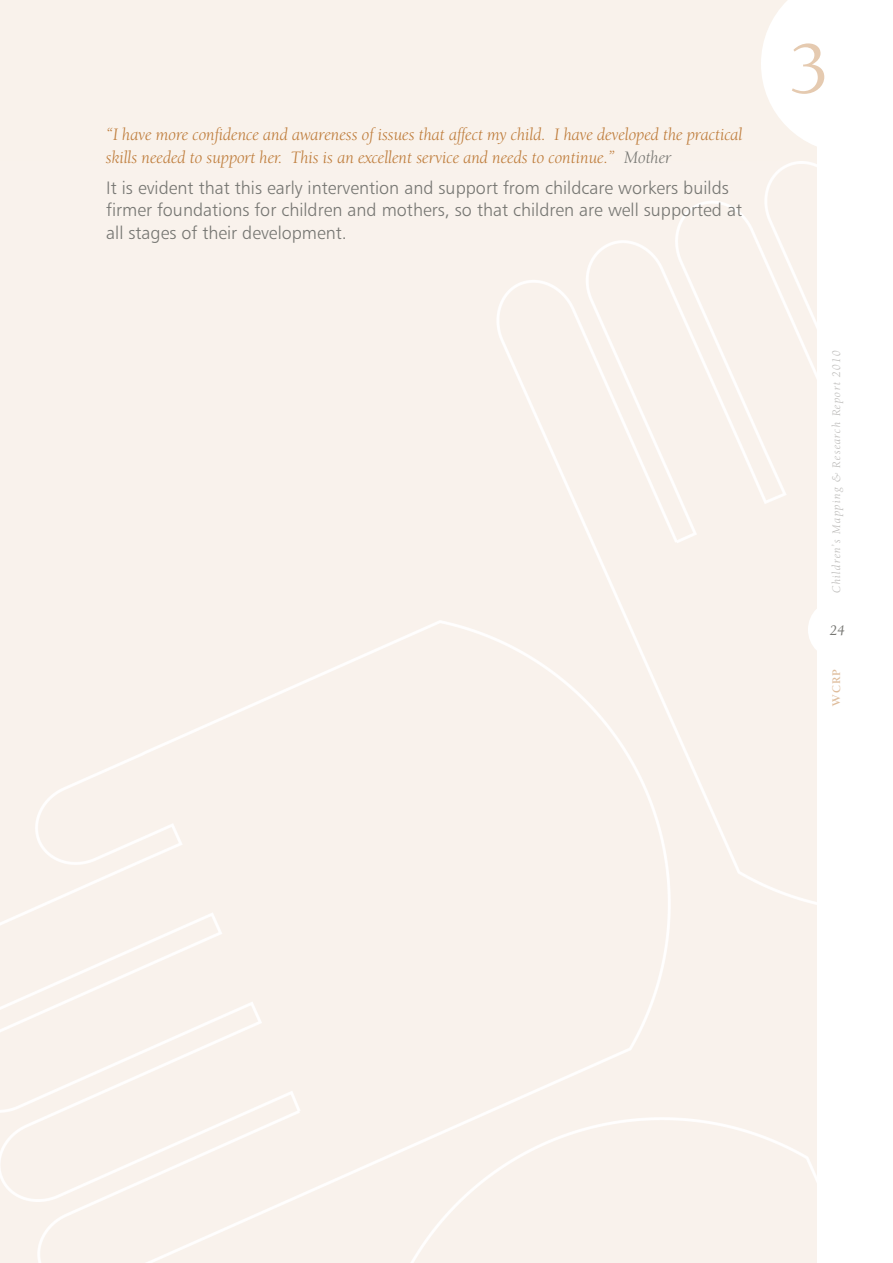
<style>
.page{position:relative;width:893px;height:1263px;background:#fff}
.page>*{position:absolute;margin:0;border:0;box-sizing:border-box;transform-origin:0 0}
.t1{font:500 75px "Berkeley Oldstyle IT Cby BT";color:#e5cab0}
.t2{font:18px/22.5px "Humanist 777 BT Light B";color:#767672}
.t3{font:italic 18px/22.5px "Berkeley Oldstyle IT Cby BT";color:#be7b39}
.t4{font:15px "Berkeley Oldstyle IT Cby BT Med Ital";color:#767672}
.t5{font:italic 12px "Berkeley Oldstyle IT Cby BT";letter-spacing:.095em;color:#bbbab8}
.t6{font:700 12px "Berkeley Oldstyle IT Cby BT";color:#dfbd9c}
.s1{color:#767672}
</style>
<div class="page">
<div style="left:0;top:0;width:816px;height:1263px;background:#f9f2eb"></div>
<img style="left:0;top:162px;width:816px;height:1101px">
<div style="left:808px;top:600px;width:59px;height:59px;background:#fff;border-radius:50%"></div>
<svg style="left:761px;top:0;width:56px;height:153px"></svg>
<p class="t3" style="left:106px;top:125px;width:638px">“I have more confidence and awareness of issues that affect my child. I have developed the practical skills needed to support her. This is an excellent service and needs to continue.” <span class="s1">Mother</span></p>
<p class="t2" style="left:106px;top:178px;width:637px">It is evident that this early intervention and support from childcare workers builds firmer foundations for children and mothers, so that children are well supported at all stages of their development.</p>
<h1 class="t1" style="left:790px;top:39px;width:40px">3</h1>
<p class="t5" style="left:832px;top:593px;width:243px;rotate:-90deg">Children’s Mapping &amp; Research Report 2010</p>
<p class="t4" style="left:830px;top:625px;width:16px">24</p>
<p class="t6" style="left:832px;top:706px;width:38px;rotate:-90deg">WCRP</p>
</div>
